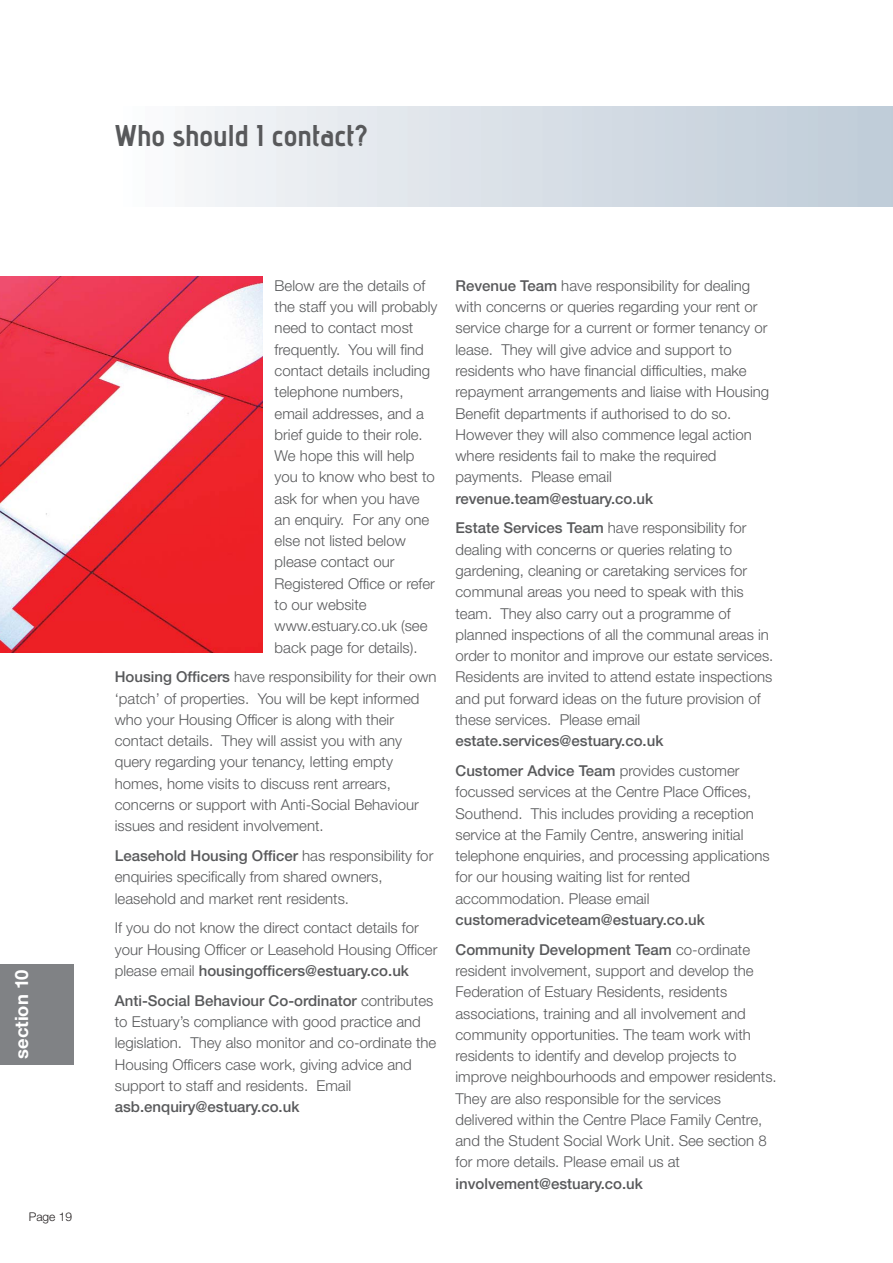
<style>
.page{position:relative;width:893px;height:1263px;background:#fff}
.page>*{position:absolute;margin:0;border:0;box-sizing:border-box;transform-origin:0 0}
.t1{font:30px "advent Bd 3";color:#58595b}
.t2{font:18.3px "Helvetica Neue Bold TT";color:#fff}
.t3{font:15px/21.3px "Helvetica Neue Light TT";color:#58595b}
.t4{font:500 15px/29.8px "Helvetica Neue";color:#58595b}
.t5{font:300 12px "Helvetica Neue";color:#231f20}
.s1{font-family:"Helvetica Neue";font-weight:500}
.s2{font-family:"Helvetica Neue Light TT";font-weight:400}
</style>
<div class="page">
<img style="left:0;top:276px;width:263px;height:376px">
<div style="left:0;top:964px;width:73px;height:100px;background:#808285"></div>
<h1 class="t1" style="left:115px;top:125px;width:254px">Who should I contact?</h1>
<p class="t2" style="left:11px;top:1059px;width:90px;rotate:-90deg">section 10</p>
<p class="t5" style="left:29px;top:1213px;width:45px">Page 19</p>
<p class="t3" style="left:275px;top:276px;width:164px">Below are the details of the staff you will probably need to contact most frequently. You will find contact details including telephone numbers, email addresses, and a brief guide to their role.<br>We hope this will help you to know who best to ask for when you have an enquiry. For any one else not listed below please contact our<br>Registered Office or refer to our website www.estuary.co.uk (see back page for details).</p>
<p class="t3" style="left:115px;top:668px;width:323px"><span class="s1">Housing Officers</span> have responsibility for their own ‘patch’ of properties. You will be kept informed who your Housing Officer is along with their contact details. They will assist you with any query regarding your tenancy, letting empty homes, home visits to discuss rent arrears, concerns or support with Anti-Social Behaviour issues and resident involvement.</p>
<p class="t4" style="left:115px;top:842px;width:320px">Leasehold Housing Officer <span class="s2">has responsibility for</span></p>
<p class="t3" style="left:115px;top:868px;width:269px">enquiries specifically from shared owners, leasehold and market rent residents.</p>
<p class="t3" style="left:115px;top:919px;width:324px">If you do not know the direct contact details for your Housing Officer or Leasehold Housing Officer</p>
<p class="t4" style="left:115px;top:957px;width:320px"><span class="s2">please email</span> housingofficers@estuary.co.uk<br>Anti-Social Behaviour Co-ordinator <span class="s2">contributes</span></p>
<p class="t3" style="left:115px;top:1013px;width:323px">to Estuary’s compliance with good practice and legislation. They also monitor and co-ordinate the Housing Officers case work, giving advice and support to staff and residents. Email</p>
<p class="t4" style="left:115px;top:1093px;width:186px">asb.enquiry@estuary.co.uk</p>
<p class="t3" style="left:455px;top:276px;width:315px"><span class="s1">Revenue Team</span> have responsibility for dealing with concerns or queries regarding your rent or service charge for a current or former tenancy or lease. They will give advice and support to residents who have financial difficulties, make repayment arrangements and liaise with Housing Benefit departments if authorised to do so.<br>However they will also commence legal action where residents fail to make the required payments. Please email</p>
<p class="t4" style="left:455px;top:485px;width:199px">revenue.team@estuary.co.uk</p>
<p class="t3" style="left:455px;top:519px;width:319px"><span class="s1">Estate Services Team</span> have responsibility for dealing with concerns or queries relating to gardening, cleaning or caretaking services for communal areas you need to speak with this team. They also carry out a programme of planned inspections of all the communal areas in order to monitor and improve our estate services.<br>Residents are invited to attend estate inspections and put forward ideas on the future provision of these services. Please email</p>
<p class="t4" style="left:455px;top:727px;width:286px">estate.services@estuary.co.uk<br>Customer Advice Team <span class="s2">provides customer</span></p>
<p class="t3" style="left:455px;top:783px;width:316px">focussed services at the Centre Place Offices, Southend. This includes providing a reception service at the Family Centre, answering initial telephone enquiries, and processing applications for our housing waiting list for rented accommodation. Please email</p>
<p class="t4" style="left:455px;top:906px;width:296px">customeradviceteam@estuary.co.uk<br>Community Development Team <span class="s2">co-ordinate</span></p>
<p class="t3" style="left:455px;top:961px;width:323px">resident involvement, support and develop the Federation of Estuary Residents, residents associations, training and all involvement and community opportunities. The team work with residents to identify and develop projects to improve neighbourhoods and empower residents.<br>They are also responsible for the services delivered within the Centre Place Family Centre, and the Student Social Work Unit. See section 8 for more details. Please email us at</p>
<p class="t4" style="left:455px;top:1170px;width:189px">involvement@estuary.co.uk</p>
</div>
